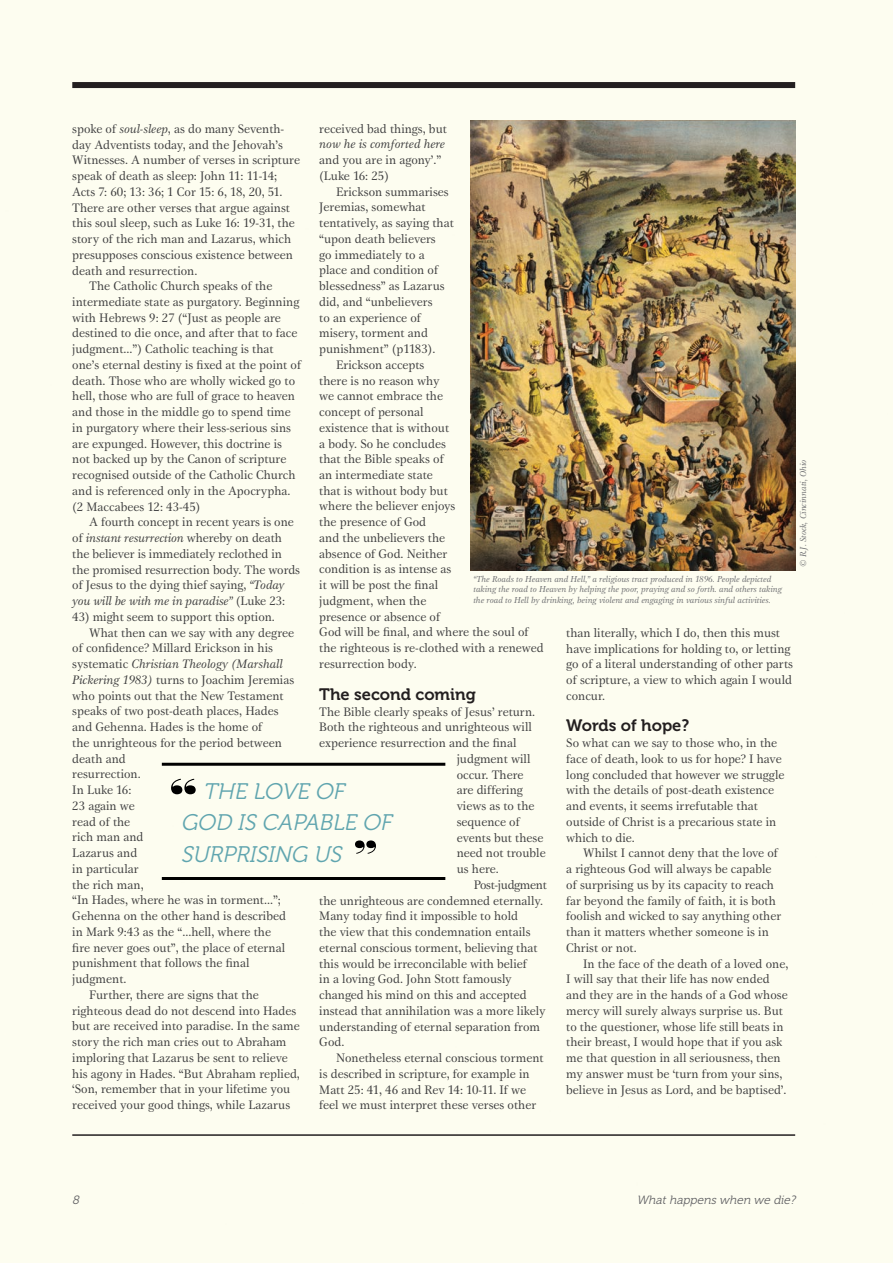
<style>
.page{position:relative;width:893px;height:1263px;background:#fdfdf0}
.page>*{position:absolute;margin:0;border:0;box-sizing:border-box;transform-origin:0 0}
.t1{font:italic 22.5px/31.5px "Museo 300";color:#60a5af}
.Main_body{font:16.5px "Museo 700";color:#231f20}
.Main_body-2{font:12.75px/15.8px "Gamma EF";color:#3e3e3f}
.t2{font:italic 12px "Museo 300";color:#636366}
.t3{font:italic 9px/10.5px "Gamma EF";color:#6c6d70}
.s1{font-style:italic}
</style>
<div class="page">
<img style="left:470px;top:121px;width:325px;height:449px">
<svg style="left:355px;top:840px;width:21px;height:14px"></svg>
<svg style="left:171px;top:779px;width:25px;height:15px"></svg>
<hr style="left:162px;top:763px;width:283px;height:3px;background:#000">
<hr style="left:162px;top:877px;width:283px;height:3px;background:#000">
<hr style="left:72px;top:1134px;width:723px;height:2px;background:#231f20">
<div style="left:72px;top:82px;width:723px;height:6px;background:#231f20"></div>
<p class="Main_body-2" style="left:319px;top:120px;width:129px">received bad things, but <span class="s1">now he is comforted here </span>and you are in agony’.” (Luke 16: 25)</p>
<p class="Main_body-2" style="left:319px;top:183px;width:136px;text-indent:17px">Erickson summarises<br>Jeremias, somewhat tentatively, as saying that “upon death believers<br>go immediately to a place and condition of blessedness” as Lazarus did, and “unbelievers<br>to an experience of misery, torment and punishment” (p1183).</p>
<p class="Main_body-2" style="left:319px;top:356px;width:226px;text-indent:17px">Erickson accepts<br>there is no reason why<br>we cannot embrace the<br>concept of personal<br>existence that is without<br>a body. So he concludes<br>that the Bible speaks of<br>an intermediate state<br>that is without body but<br>where the believer enjoys<br>the presence of God<br>and the unbelievers the<br>absence of God. Neither<br>condition is as intense as<br>it will be post the final<br>judgment, when the<br>presence or absence of<br>God will be final, and where the soul of the righteous is re-clothed with a renewed resurrection body.</p>
<p class="Main_body" style="left:319px;top:685px;width:158px">The second coming</p>
<p class="Main_body-2" style="left:319px;top:703px;width:217px">The Bible clearly speaks of Jesus’ return.</p>
<p class="Main_body-2" style="left:319px;top:719px;width:214px">Both the righteous and unrighteous will</p>
<p class="Main_body-2" style="left:319px;top:735px;width:199px">experience resurrection and the final</p>
<p class="Main_body-2" style="left:457px;top:750px;width:75px">judgment will</p>
<p class="Main_body-2" style="left:457px;top:766px;width:68px">occur. There</p>
<p class="Main_body-2" style="left:457px;top:782px;width:68px">are differing</p>
<p class="Main_body-2" style="left:457px;top:798px;width:79px">views as to the</p>
<p class="Main_body-2" style="left:457px;top:813px;width:65px">sequence of</p>
<p class="Main_body-2" style="left:457px;top:829px;width:88px">events but these</p>
<p class="Main_body-2" style="left:457px;top:845px;width:90px">need not trouble</p>
<p class="Main_body-2" style="left:457px;top:861px;width:44px">us here.</p>
<p class="Main_body-2" style="left:319px;top:876px;width:229px;text-indent:154px">Post-judgment the unrighteous are condemned eternally.<br>Many today find it impossible to hold<br>the view that this condemnation entails eternal conscious torment, believing that this would be irreconcilable with belief<br>in a loving God. John Stott famously changed his mind on this and accepted instead that annihilation was a more likely understanding of eternal separation from God.</p>
<p class="Main_body-2" style="left:319px;top:1050px;width:226px;text-indent:17px">Nonetheless eternal conscious torment is described in scripture, for example in Matt 25: 41, 46 and Rev 14: 10-11. If we feel we must interpret these verses other</p>
<p class="Main_body-2" style="left:72px;top:121px;width:229px">spoke of <span class="s1">soul-sleep</span>, as do many Seventh&shy;day Adventists today, and the Jehovah’s Witnesses. A number of verses in scripture speak of death as sleep: John 11: 11-14; Acts 7: 60; 13: 36; 1 Cor 15: 6, 18, 20, 51.<br>There are other verses that argue against this soul sleep, such as Luke 16: 19-31, the story of the rich man and Lazarus, which presupposes conscious existence between death and resurrection.</p>
<p class="Main_body-2" style="left:72px;top:278px;width:230px;text-indent:17px">The Catholic Church speaks of the intermediate state as purgatory. Beginning with Hebrews 9: 27 (“Just as people are destined to die once, and after that to face judgment…”) Catholic teaching is that one’s eternal destiny is fixed at the point of death. Those who are wholly wicked go to hell, those who are full of grace to heaven and those in the middle go to spend time in purgatory where their less-serious sins are expunged. However, this doctrine is not backed up by the Canon of scripture recognised outside of the Catholic Church and is referenced only in the Apocrypha. (2 Maccabees 12: 43-45)</p>
<p class="Main_body-2" style="left:72px;top:514px;width:229px;text-indent:17px">A fourth concept in recent years is one of <span class="s1">instant resurrection</span> whereby on death the believer is immediately reclothed in the promised resurrection body. The words of Jesus to the dying thief saying, <span class="s1">“Today you will be with me in paradise”</span> (Luke 23:</p>
<p class="Main_body-2" style="left:72px;top:609px;width:204px">43) might seem to support this option.</p>
<p class="Main_body-2" style="left:72px;top:624px;width:223px;text-indent:17px">What then can we say with any degree of confidence? Millard Erickson in his systematic <span class="s1">Christian Theology (Marshall<br>Pickering 1983)</span> turns to Joachim Jeremias who points out that the New Testament speaks of two post-death places, Hades and Gehenna. Hades is the home of<br>the unrighteous for the period between death and<br>resurrection.<br>In Luke 16:<br>23 again we<br>read of the<br>rich man and<br>Lazarus and<br>in particular<br>the rich man,<br>“In Hades, where he was in torment…”;<br>Gehenna on the other hand is described in Mark 9:43 as the “…hell, where the<br>fire never goes out”, the place of eternal punishment that follows the final judgment.</p>
<p class="Main_body-2" style="left:72px;top:987px;width:229px;text-indent:17px">Further, there are signs that the righteous dead do not descend into Hades but are received into paradise. In the same story the rich man cries out to Abraham imploring that Lazarus be sent to relieve his agony in Hades. “But Abraham replied, ‘Son, remember that in your lifetime you received your good things, while Lazarus</p>
<p class="t3" style="left:798px;top:567px;width:109px;rotate:-90deg">© R.J. Stock, Cincinnati, Ohio</p>
<p class="t3" style="left:473px;top:574px;width:310px">“The Roads to Heaven and Hell,” a religious tract produced in 1896. People depicted taking the road to Heaven by helping the poor, praying and so forth. and others taking the road to Hell by drinking, being violent and engaging in various sinful activities.</p>
<p class="Main_body-2" style="left:566px;top:624px;width:228px">than literally, which I do, then this must have implications for holding to, or letting go of a literal understanding of other parts of scripture, a view to which again I would concur.</p>
<p class="Main_body" style="left:566px;top:716px;width:125px">Words of hope?</p>
<p class="Main_body-2" style="left:566px;top:735px;width:220px">So what can we say to those who, in the face of death, look to us for hope? I have long concluded that however we struggle with the details of post-death existence and events, it seems irrefutable that outside of Christ is a precarious state in which to die.</p>
<p class="Main_body-2" style="left:566px;top:845px;width:216px;text-indent:17px">Whilst I cannot deny that the love of a righteous God will always be capable of surprising us by its capacity to reach far beyond the family of faith, it is both foolish and wicked to say anything other than it matters whether someone is in Christ or not.</p>
<p class="Main_body-2" style="left:566px;top:955px;width:224px;text-indent:17px">In the face of the death of a loved one, I will say that their life has now ended and they are in the hands of a God whose mercy will surely always surprise us. But to the questioner, whose life still beats in their breast, I would hope that if you ask me that question in all seriousness, then my answer must be ‘turn from your sins, believe in Jesus as Lord, and be baptised’.</p>
<p class="t1" style="left:181px;top:775px;width:217px;text-indent:22px">THE LOVE OF<br>GOD IS CAPABLE OF<br>SURPRISING US</p>
<p class="t2" style="left:72px;top:1193px;width:11px">8</p>
<p class="t2" style="left:637px;top:1193px;width:163px">Whathappenswhen we die?</p>
</div>
